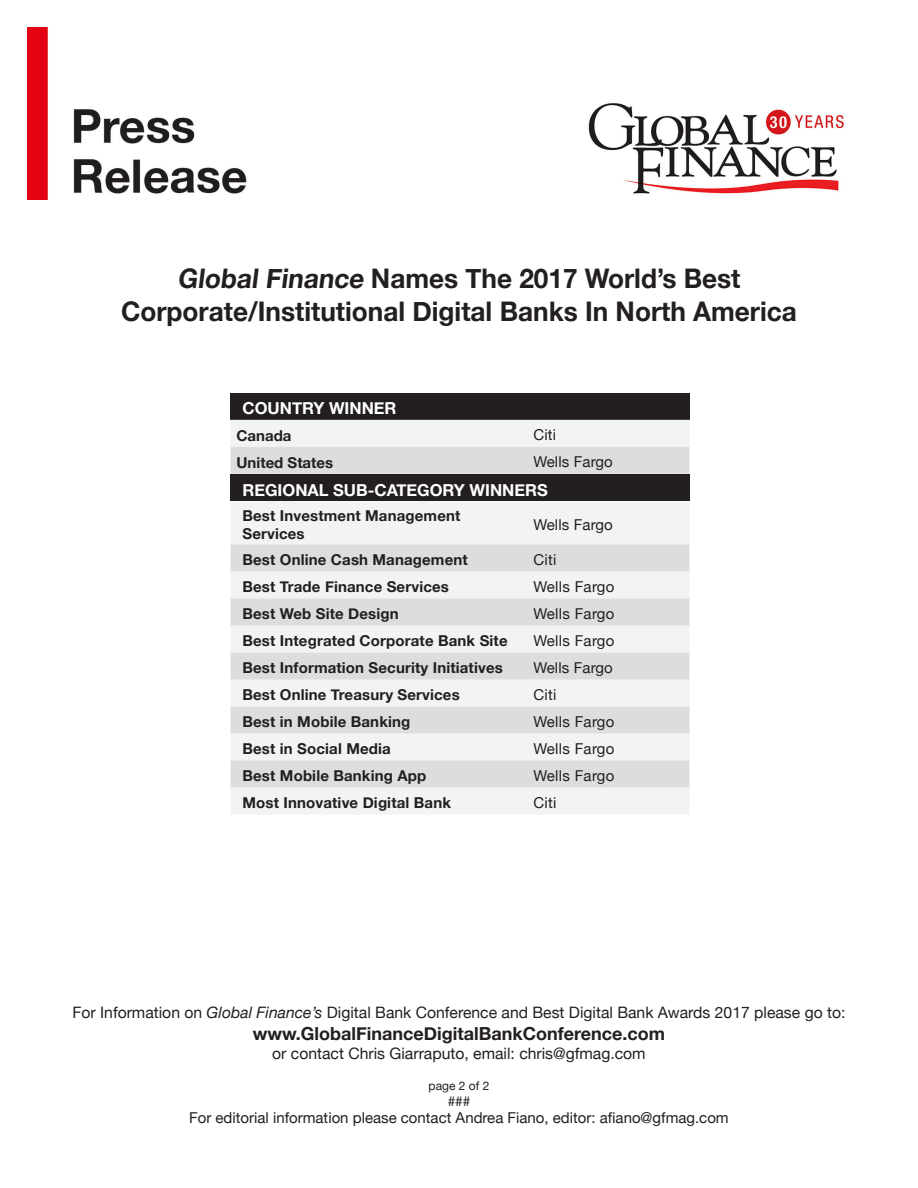
<style>
.page{position:relative;width:918px;height:1188px;background:#fff}
.page>*{position:absolute;margin:0;border:0;box-sizing:border-box;transform-origin:0 0}
.t1{font:700 27px "Helvetica Neue";color:#231f20}
.t2{font:700 18px "Helvetica Neue";color:#231f20}
.TABLE_TITLE_BOLD_whi{font:700 16.5px "Helvetica Neue";color:#fff}
.t3{font:15.75px "Helvetica Neue";color:#231f20}
.TABLE_Column1_Bold{font:700 15px "Helvetica Neue";letter-spacing:.01em;color:#231f20}
.TABLE_Column2{font:15px "Helvetica Neue";color:#231f20}
.TABLE_Column2-2{font:15px "Helvetica Neue";letter-spacing:.02em;color:#231f20}
.TABLE_Column1_Bold-2{font:15px "Helvetica Neue";letter-spacing:.01em;color:#231f20}
.t4{font:13.5px "Helvetica Neue";color:#231f20}
.t5{font:12px "Helvetica Neue";color:#231f20}
.s1{font-style:italic}
</style>
<div class="page">
<img style="left:27px;top:27px;width:817px;height:173px">
<div style="left:231px;top:393px;width:459px;height:27px;background:#231f20"></div>
<svg style="left:231px;top:420px;width:459px;height:54px"></svg>
<div style="left:231px;top:474px;width:459px;height:27px;background:#231f20"></div>
<div style="left:231px;top:502px;width:459px;height:312px;background:#f2f3f4"></div>
<svg style="left:231px;top:545px;width:459px;height:243px;fill:#dcdddf"></svg>
<p class="t1" style="left:178px;top:257px;width:564px">Global Finance Names The 2017 World’s Best</p>
<p class="t1" style="left:121px;top:290px;width:677px">Corporate/Institutional Digital Banks In North America</p>
<p class="TABLE_TITLE_BOLD_whi" style="left:243px;top:396px;width:155px">COUNTRY WINNER</p>
<p class="TABLE_Column1_Bold" style="left:237px;top:424px;width:57px">Canada</p>
<p class="TABLE_Column1_Bold-2" style="left:534px;top:424px;width:24px">Citi</p>
<p class="TABLE_Column1_Bold" style="left:237px;top:451px;width:98px">United States</p>
<p class="TABLE_Column1_Bold-2" style="left:534px;top:451px;width:81px">Wells Fargo</p>
<p class="TABLE_TITLE_BOLD_whi" style="left:243px;top:477px;width:307px">REGIONAL SUB-CATEGORY WINNERS</p>
<p class="TABLE_Column1_Bold" style="left:243px;top:504px;width:219px">Best Investment Management</p>
<p class="TABLE_Column1_Bold" style="left:243px;top:522px;width:64px">Services</p>
<p class="TABLE_Column1_Bold-2" style="left:534px;top:514px;width:81px">Wells Fargo</p>
<p class="TABLE_Column1_Bold" style="left:243px;top:548px;width:227px">Best Online Cash Management</p>
<p class="TABLE_Column2" style="left:534px;top:549px;width:25px">Citi</p>
<p class="TABLE_Column1_Bold" style="left:243px;top:575px;width:208px">Best Trade Finance Services</p>
<p class="TABLE_Column2-2" style="left:534px;top:576px;width:82px">Wells Fargo</p>
<p class="TABLE_Column1_Bold" style="left:243px;top:602px;width:158px">Best Web Site Design</p>
<p class="TABLE_Column2-2" style="left:534px;top:603px;width:82px">Wells Fargo</p>
<p class="TABLE_Column1_Bold" style="left:243px;top:629px;width:267px">Best Integrated Corporate Bank Site</p>
<p class="TABLE_Column2-2" style="left:534px;top:630px;width:82px">Wells Fargo</p>
<p class="TABLE_Column1_Bold" style="left:243px;top:656px;width:262px">Best Information Security Initiatives</p>
<p class="TABLE_Column1_Bold-2" style="left:534px;top:657px;width:81px">Wells Fargo</p>
<p class="TABLE_Column1_Bold" style="left:243px;top:683px;width:219px">Best Online Treasury Services</p>
<p class="TABLE_Column2" style="left:534px;top:684px;width:25px">Citi</p>
<p class="TABLE_Column1_Bold" style="left:243px;top:710px;width:169px">Best in Mobile Banking</p>
<p class="TABLE_Column2-2" style="left:534px;top:711px;width:82px">Wells Fargo</p>
<p class="TABLE_Column1_Bold" style="left:243px;top:737px;width:150px">Best in Social Media</p>
<p class="TABLE_Column2-2" style="left:534px;top:738px;width:82px">Wells Fargo</p>
<p class="TABLE_Column1_Bold" style="left:243px;top:764px;width:185px">Best Mobile Banking App</p>
<p class="TABLE_Column2-2" style="left:534px;top:765px;width:82px">Wells Fargo</p>
<p class="TABLE_Column1_Bold" style="left:243px;top:791px;width:210px">Most Innovative Digital Bank</p>
<p class="TABLE_Column2" style="left:534px;top:792px;width:25px">Citi</p>
<p class="t3" style="left:72px;top:1001px;width:775px">For Information on <span class="s1">Global Finance’s</span> Digital Bank Conference and Best Digital Bank Awards 2017 please go to:</p>
<p class="t2" style="left:253px;top:1019px;width:414px">www.GlobalFinanceDigitalBankConference.com</p>
<p class="t3" style="left:272px;top:1042px;width:375px">or contact Chris Giarraputo, email: chris@gfmag.com</p>
<p class="t5" style="left:429px;top:1077px;width:62px">page 2 of 2</p>
<p class="t4" style="left:448px;top:1092px;width:24px">###</p>
<p class="TABLE_Column2" style="left:189px;top:1106px;width:541px">For editorial information please contact Andrea Fiano, editor: afiano@gfmag.com</p>
</div>
